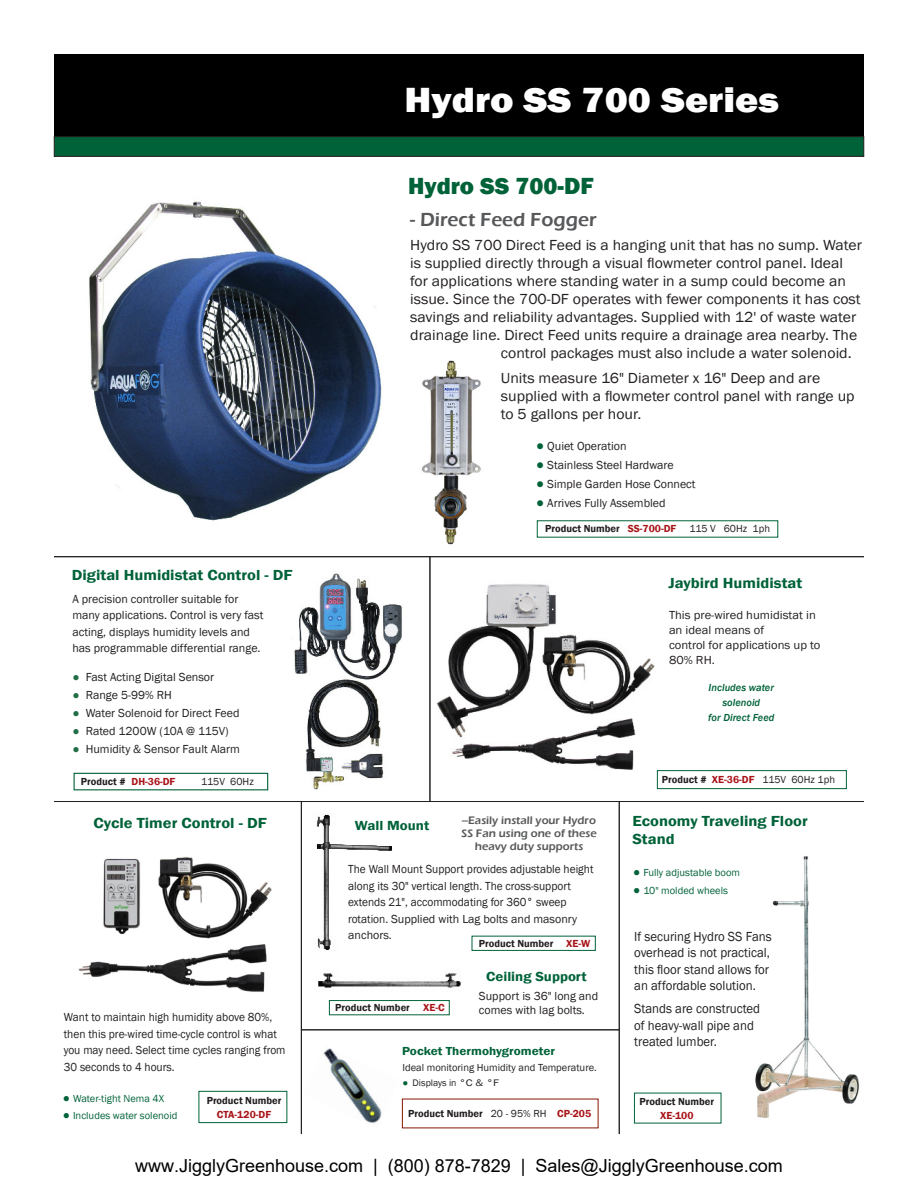
<style>
.page{position:relative;width:918px;height:1188px;background:#fff}
.page>*{position:absolute;margin:0;border:0;box-sizing:border-box;transform-origin:0 0}
.t1{font:800 36px "Franklin Gothic";color:#fff;scale:1.1 1}
.t2{font:800 24px "Franklin Gothic";color:#006238}
.t3{font:600 19.5px "Eras ITC";color:#57585a}
.t4{font:18px "Arial";color:#000}
.t5{font:15px/18px "Franklin Gothic";color:#231f20;scale:1.05 1}
.t6{font:600 15px/18px "Franklin Gothic";color:#006238;scale:1.1 1}
.t7{font:13.5px/16.5px "Franklin Gothic";color:#231f20;scale:.95 1}
.t8{font:600 13.5px "Franklin Gothic";color:#006238;scale:1.1 1}
.t9{font:12px/16.5px "Franklin Gothic";color:#231f20}
.t10{font:12px/16.5px "Franklin Gothic";color:#231f20;scale:.95 1}
.t11{font:12px/15px "Franklin Gothic";color:#231f20;scale:1.05 1}
.t12{font:600 12px "Franklin Gothic";color:#006238;scale:1.1 1}
.t13{font:600 11.25px/12.8px "Eras ITC";color:#57585a;text-align:center}
.t14{font:600 10.5px/14.1px "Franklin Gothic";color:#231f20;text-align:center}
.t15{font:10.5px "Franklin Gothic";color:#231f20}
.t16{font:10.5px "Franklin Gothic";color:#006238}
.t17{font:italic 500 10.5px/15px "Franklin Gothic";color:#006238;text-align:center}
.t18{font:600 10.5px "Franklin Gothic";color:#a81318}
.t19{font:9.75px "Franklin Gothic";color:#231f20}
.s1{font-size:13.5px;color:#006238}
.s2{color:#216f47}
.s3{font-size:12px}
.s4{color:#a81318}
.s5{color:#006238}
.s6{font-weight:400}
.s7{font-weight:600}
.s8{font-weight:600;color:#a81318}
</style>
<div class="page">
<img style="left:755px;top:856px;width:105px;height:262px">
<img style="left:89px;top:201px;width:293px;height:320px">
<div style="left:54px;top:54px;width:810px;height:85px;background:#000"></div>
<hr style="left:54px;top:556px;width:810px;height:1px;background:#231f20">
<hr style="left:54px;top:801px;width:810px;height:1px;background:#231f20">
<hr style="left:302px;top:1030px;width:318px;height:1px;background:#231f20">
<div style="left:199px;top:1091px;width:88px;height:32px;border:1px solid #006238"></div>
<hr style="left:430px;top:556px;width:1px;height:245px;background:#231f20">
<div style="left:657px;top:770px;width:190px;height:19px;border:1px solid #006238"></div>
<div style="left:54px;top:137px;width:810px;height:19px;background:#006238"></div>
<div style="left:54px;top:136px;width:810px;height:21px;border:1px solid #231f20"></div>
<hr style="left:301px;top:802px;width:1px;height:332px;background:#231f20">
<hr style="left:619px;top:802px;width:1px;height:332px;background:#231f20">
<img style="left:316px;top:814px;width:76px;height:136px">
<img style="left:318px;top:973px;width:143px;height:15px">
<div style="left:472px;top:936px;width:124px;height:15px;border:1px solid #006238"></div>
<div style="left:329px;top:1000px;width:121px;height:15px;border:1px solid #006238"></div>
<img style="left:323px;top:1048px;width:59px;height:76px">
<div style="left:74px;top:773px;width:194px;height:17px;border:1px solid #006238"></div>
<img style="left:294px;top:573px;width:108px;height:217px">
<img style="left:436px;top:584px;width:219px;height:186px">
<img style="left:78px;top:857px;width:194px;height:135px">
<img style="left:421px;top:360px;width:60px;height:185px">
<p class="t1" style="left:405px;top:76px;width:342px">Hydro SS 700 Series</p>
<p class="t2" style="left:408px;top:170px;width:187px">Hydro SS 700-DF</p>
<p class="t3" style="left:410px;top:208px;width:188px">- Direct Feed Fogger</p>
<p class="t5" style="left:410px;top:236px;width:432px">Hydro SS 700 Direct Feed is a hanging unit that has no sump. Water</p>
<p class="t5" style="left:410px;top:254px;width:414px">is supplied directly through a visual flowmeter control panel. Ideal</p>
<p class="t5" style="left:410px;top:272px;width:417px">for applications where standing water in a sump could become an</p>
<p class="t5" style="left:410px;top:290px;width:431px">issue. Since the 700-DF operates with fewer components it has cost</p>
<p class="t5" style="left:410px;top:308px;width:426px">savings and reliability advantages. Supplied with 12' of waste water</p>
<p class="t5" style="left:410px;top:326px;width:427px">drainage line. Direct Feed units require a drainage area nearby. The</p>
<p class="t5" style="left:501px;top:344px;width:336px">control packages must also include a water solenoid.</p>
<p class="t5" style="left:501px;top:369px;width:338px">Units measure 16" Diameter x 16" Deep and are supplied with a flowmeter control panel with range up to 5 gallons per hour.</p>
<p class="t9" style="left:536px;top:438px;width:92px"><span class="s1">●</span> Quiet Operation</p>
<p class="t9" style="left:536px;top:457px;width:139px"><span class="s1">●</span> Stainless Steel Hardware</p>
<p class="t9" style="left:536px;top:476px;width:161px"><span class="s1">●</span> Simple Garden Hose Connect</p>
<p class="t9" style="left:536px;top:495px;width:131px"><span class="s1">●</span> Arrives Fully Assembled</p>
<p class="t6" style="left:72px;top:566px;width:202px">Digital Humidistat Control - DF</p>
<p class="t9" style="left:72px;top:591px;width:192px">A precision controller suitable for many applications. Control is very fast acting, displays humidity levels and has programmable differential range.</p>
<p class="t9" style="left:72px;top:669px;width:143px"><span class="s2">●</span> Fast Acting Digital Sensor</p>
<p class="t9" style="left:72px;top:687px;width:101px"><span class="s2">●</span> Range 5-99% RH</p>
<p class="t9" style="left:72px;top:705px;width:169px"><span class="s2">●</span> Water Solenoid for Direct Feed</p>
<p class="t9" style="left:72px;top:723px;width:158px"><span class="s2">●</span> Rated 1200W (10A @ 115V)</p>
<p class="t9" style="left:72px;top:741px;width:169px"><span class="s2">●</span> Humidity &amp; Sensor Fault Alarm</p>
<p class="t14" style="left:81px;top:774px;width:46px">Product #</p>
<p class="t18" style="left:132px;top:775px;width:45px">DH-36-DF</p>
<p class="t15" style="left:201px;top:775px;width:54px">115V 60Hz</p>
<p class="t6" style="left:94px;top:814px;width:159px">Cycle Timer Control - DF</p>
<p class="t10" style="left:64px;top:1009px;width:235px">Want to maintain high humidity above 80%, then this pre-wired time-cycle control is what you may need. Select time cycles ranging from 30 seconds to 4 hours.</p>
<p class="t16" style="left:63px;top:1092px;width:103px"><span class="s3">●</span> Water-tight Nema 4X</p>
<p class="t16" style="left:63px;top:1109px;width:116px"><span class="s3">●</span> Includes water solenoid</p>
<p class="t14" style="left:207px;top:1093px;width:76px">Product Number<br><span class="s4">CTA-120-DF</span></p>
<p class="t14" style="left:545px;top:522px;width:133px">Product Number <span class="s4">SS-700-DF</span></p>
<p class="t15" style="left:690px;top:522px;width:82px">115 V 60Hz 1ph</p>
<p class="t6" style="left:668px;top:574px;width:123px">Jaybird Humidistat</p>
<p class="t11" style="left:669px;top:608px;width:146px">This pre-wired humidistat in an ideal means of<br>control for applications up to<br>80% RH.</p>
<p class="t17" style="left:708px;top:680px;width:68px">Includes water solenoid<br>for Direct Feed</p>
<p class="t8" style="left:355px;top:817px;width:69px">Wall Mount</p>
<p class="t13" style="left:462px;top:814px;width:137px">--Easily install your Hydro<br>SS Fan using one of these heavy duty supports</p>
<p class="t10" style="left:348px;top:861px;width:260px">The Wall Mount Support provides adjustable height along its 30" vertical length. The cross-support extends 21", accommodating for 360° sweep rotation. Supplied with Lag bolts and masonry anchors.</p>
<p class="t14" style="left:479px;top:936px;width:113px">Product Number <span class="s4">XE-W</span></p>
<p class="t14" style="left:335px;top:1001px;width:111px">Product Number <span class="s4">XE-C</span></p>
<p class="t8" style="left:486px;top:968px;width:93px">Ceiling Support</p>
<p class="t9" style="left:479px;top:989px;width:121px;line-height:14.4px">Support is 36" long and comes with lag bolts.</p>
<p class="t12" style="left:402px;top:1044px;width:140px">Pocket Thermohygrometer</p>
<p class="t15" style="left:403px;top:1061px;width:196px">Ideal monitoring Humidity and Temperature.</p>
<p class="t19" style="left:403px;top:1077px;width:98px"><span class="s5">●</span> Displays in °C &amp; °F</p>
<p class="t14" style="left:408px;top:1107px;width:185px">Product Number <span class="s6">20 - 95% RH</span> <span class="s4">CP-205</span></p>
<p class="t15" style="left:662px;top:773px;width:175px"><span class="s7">Product #</span> <span class="s8">XE-36-DF</span> 115V 60Hz 1ph</p>
<p class="t6" style="left:632px;top:812px;width:161px">Economy Traveling Floor<br>Stand</p>
<p class="t16" style="left:633px;top:866px;width:108px"><span class="s3">●</span> Fully adjustable boom</p>
<p class="t16" style="left:633px;top:884px;width:96px"><span class="s3">●</span> 10" molded wheels</p>
<p class="t7" style="left:634px;top:928px;width:146px">If securing Hydro SS Fans overhead is not practical, this floor stand allows for an affordable solution.</p>
<p class="t7" style="left:634px;top:1001px;width:134px">Stands are constructed of heavy-wall pipe and treated lumber.</p>
<p class="t14" style="left:640px;top:1095px;width:76px">Product Number<br><span class="s4">XE-100</span></p>
<p class="t4" style="left:135px;top:1153px;width:649px">www.JigglyGreenhouse.com | (800) 878-7829 | Sales@JigglyGreenhouse.com</p>
</div>
